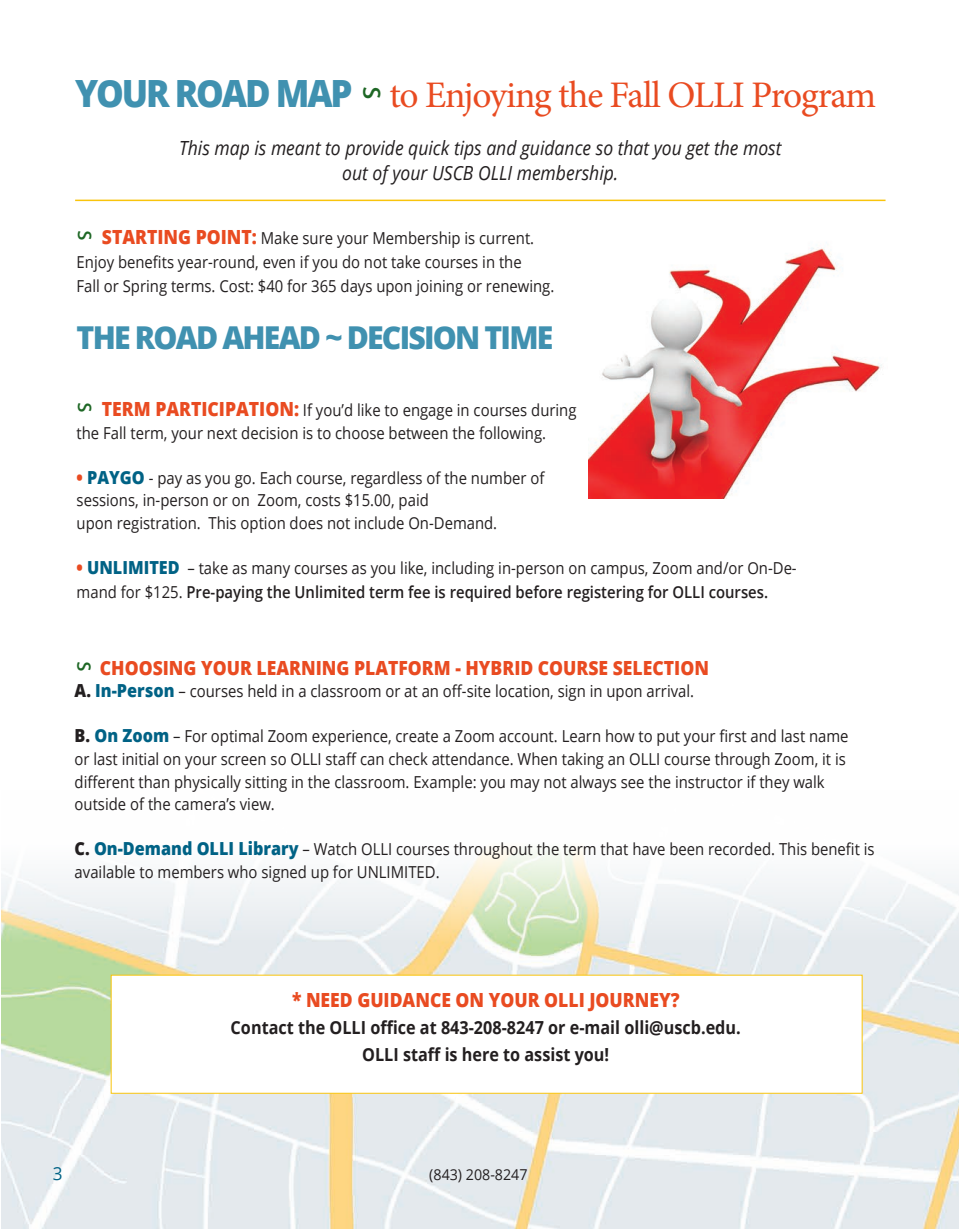
<style>
.page{position:relative;width:959px;height:1229px;background:#fff}
.page>*{position:absolute;margin:0;border:0;box-sizing:border-box;transform-origin:0 0}
.t1{font:37.5px "Minion Pro";letter-spacing:-.03em;color:#e94b21}
.t2{font:34.5px "Myriad Pro";color:#1e6725}
.t3{font:800 31.5px "Open Sans";letter-spacing:-.06em;color:#4091b0;scale:.96 1}
.t4{font:27px "Myriad Pro";color:#1e6725}
.t5{font:italic 19.5px "Open Sans";color:#231f20;scale:.9 1}
.t6{font:800 19.5px "Open Sans";color:#e94b21;scale:.9 1}
.t7{font:700 18px/27px "Open Sans";color:#231f20;text-align:center;scale:.9 1}
.t8{font:18px "Open Sans";color:#006285;scale:.95 1}
.t9{font:16.5px/22.5px "Open Sans";color:#231f20;scale:.9 1}
.t10{font:15px "Open Sans";color:#231f20;scale:.95 1}
.s1{font-family:"Open Sans";font-weight:800;color:#4091b0}
.s2{font-weight:800;font-size:19.5px;color:#e94b21}
.s3{font-weight:800;font-size:18px;color:#e94b21}
.s4{font-weight:800;font-size:18px;color:#006285}
.s5{font-weight:600}
.s6{font-weight:800;font-size:18px}
</style>
<div class="page">
<img style="left:2px;top:849px;width:956px;height:379px">
<img style="left:589px;top:242px;width:293px;height:257px">
<hr style="left:75px;top:200px;width:810px;height:1px;background:#f9c40c">
<div style="left:111px;top:974px;width:751px;height:119px;background:#fff"></div>
<p class="t1" style="left:75px;top:70px;width:802px"><span class="s1">YOUR ROAD MAP</span> to Enjoying the Fall OLLI Program</p>
<p class="t2" style="left:396px;top:86px;width:15px;rotate:90deg">s</p>
<p class="t5" style="left:179px;top:134px;width:670px">This map is meant to provide quick tips and guidance so that you get the most</p>
<p class="t5" style="left:342px;top:160px;width:308px">out of your USCB OLLI membership.</p>
<p class="t9" style="left:102px;top:226px;width:482px"><span class="s2">STARTING POINT:</span> Make sure your Membership is current.</p>
<p class="t9" style="left:77px;top:250px;width:496px">Enjoy benefits year-round, even if you do not take courses in the</p>
<p class="t9" style="left:77px;top:274px;width:532px">Fall or Spring terms. Cost: $40 for 365 days upon joining or renewing.</p>
<p class="t3" style="left:77px;top:313px;width:498px">THE ROAD AHEAD ~ DECISION TIME</p>
<p class="t4" style="left:104px;top:230px;width:12px;rotate:90deg">s</p>
<p class="t9" style="left:77px;top:398px;width:557px;text-indent:25px"><span class="s2">TERM PARTICIPATION:</span> If you’d like to engage in courses during the Fall term, your next decision is to choose between the following.</p>
<p class="t9" style="left:77px;top:466px;width:521px"><span class="s3">•</span> <span class="s4">PAYGO</span> - pay as you go. Each course, regardless of the number of sessions, in-person or on Zoom, costs $15.00, paid<br>upon registration. This option does not include On-Demand.</p>
<p class="t9" style="left:77px;top:555px;width:801px;line-height:24px"><span class="s3">•</span> <span class="s4">UNLIMITED</span> – take as many courses as you like, including in-person on campus, Zoom and/or On-De&shy;mand for $125. <span class="s5">Pre-paying the Unlimited term fee is required before registering for OLLI courses.</span></p>
<p class="t4" style="left:104px;top:402px;width:12px;rotate:90deg">s</p>
<p class="t6" style="left:100px;top:653px;width:678px">CHOOSING YOUR LEARNING PLATFORM - HYBRID COURSE SELECTION</p>
<p class="t9" style="left:75px;top:680px;width:690px"><span class="s6">A.</span> <span class="s4">In-Person</span> – courses held in a classroom or at an off-site location, sign in upon arrival.</p>
<p class="t9" style="left:75px;top:725px;width:861px"><span class="s6">B.</span> <span class="s4">On Zoom</span> – For optimal Zoom experience, create a Zoom account. Learn how to put your first and last name</p>
<p class="t9" style="left:75px;top:747px;width:858px">or last initial on your screen so OLLI staff can check attendance. When taking an OLLI course through Zoom, it is different than physically sitting in the classroom. Example: you may not always see the instructor if they walk</p>
<p class="t9" style="left:75px;top:792px;width:224px">outside of the camera’s view.</p>
<p class="t9" style="left:75px;top:837px;width:890px"><span class="s6">C.</span> <span class="s4">On-Demand OLLI Library</span> – Watch OLLI courses throughout the term that have been recorded. This benefit is available to members who signed up for UNLIMITED.</p>
<p class="t4" style="left:103px;top:661px;width:12px;rotate:90deg">s</p>
<p class="t6" style="left:292px;top:985px;width:432px">* NEED GUIDANCE ON YOUR OLLI JOURNEY?</p>
<p class="t7" style="left:231px;top:1013px;width:568px">Contact the OLLI office at 843-208-8247 or e-mail olli@uscb.edu.<br>OLLI staff is here to assist you!</p>
<p class="t8" style="left:53px;top:1161px;width:12px">3</p>
<p class="t10" style="left:429px;top:1164px;width:105px">(843) 208-8247</p>
</div>
